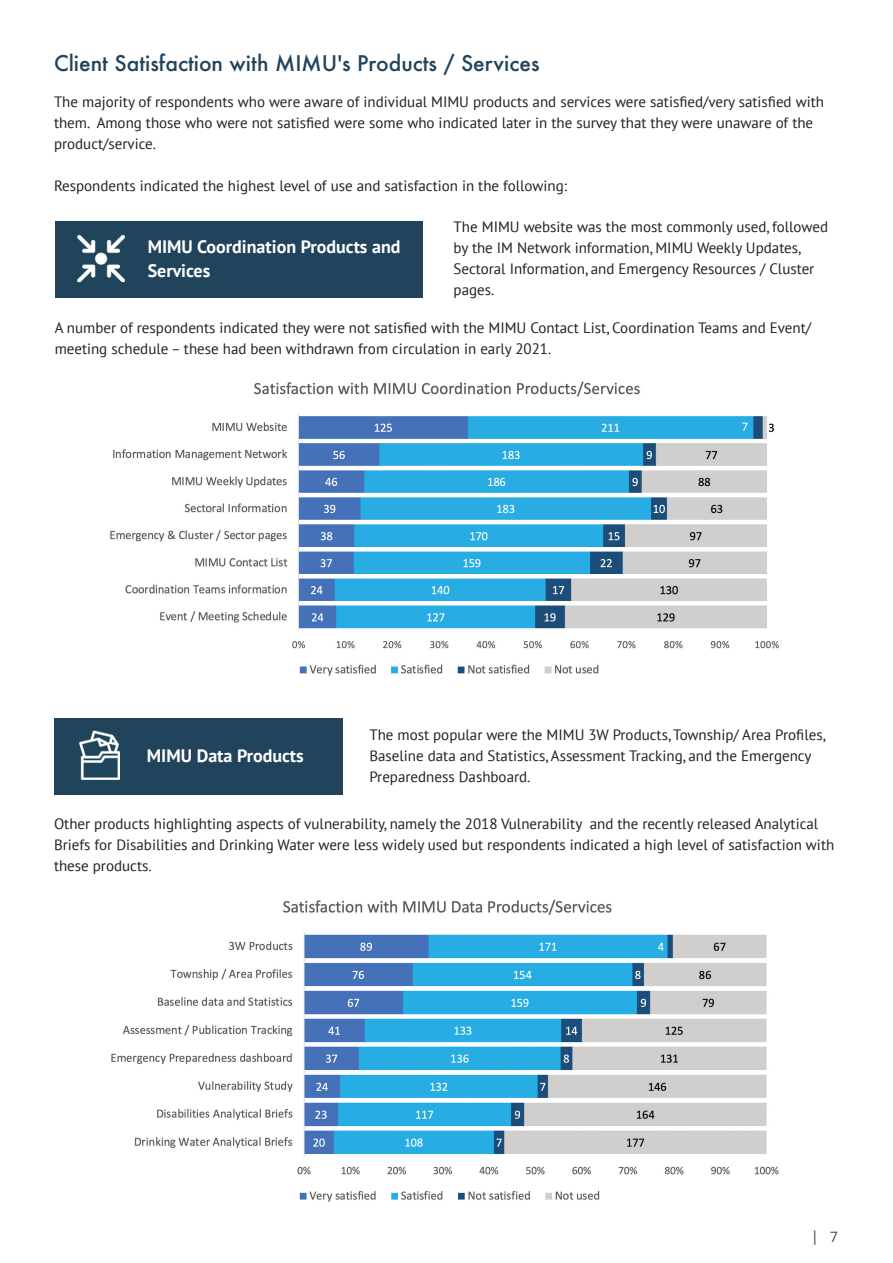
<style>
.page{position:relative;width:893px;height:1263px;background:#fff}
.page>*{position:absolute;margin:0;border:0;box-sizing:border-box;transform-origin:0 0}
.t1{font:500 21px "Futura";color:#21435c}
.t2{font:700 18px/24px "PT Sans";color:#fff}
.t3{font:15px/21px "PT Sans";color:#231f20}
</style>
<div class="page">
<div style="left:55px;top:221px;width:368px;height:77px;background:#21435c"></div>
<div style="left:54px;top:718px;width:288px;height:76px;background:#21435c"></div>
<img style="left:110px;top:381px;width:669px;height:295px">
<img style="left:111px;top:899px;width:668px;height:303px">
<img style="left:77px;top:235px;width:48px;height:48px">
<img style="left:78px;top:730px;width:42px;height:50px">
<h1 class="t1" style="left:54px;top:48px;width:487px">Client Satisfaction with MIMU's Products / Services</h1>
<p class="t3" style="left:54px;top:91px;width:771px">The majority of respondents who were aware of individual MIMU products and services were satisfied/very satisfied with them. Among those who were not satisfied were some who indicated later in the survey that they were unaware of the product/service.</p>
<p class="t3" style="left:54px;top:175px;width:515px">Respondents indicated the highest level of use and satisfaction in the following:</p>
<p class="t2" style="left:148px;top:234px;width:254px">MIMU Coordination Products and<br>Services</p>
<p class="t3" style="left:454px;top:216px;width:376px">The MIMU website was the most commonly used, followed by the IM Network information, MIMU Weekly Updates, Sectoral Information, and Emergency Resources / Cluster pages.</p>
<p class="t3" style="left:55px;top:317px;width:758px">A number of respondents indicated they were not satisfied with the MIMU Contact List, Coordination Teams and Event/ meeting schedule – these had been withdrawn from circulation in early 2021.</p>
<p class="t2" style="left:147px;top:743px;width:158px">MIMU Data Products</p>
<p class="t3" style="left:369px;top:724px;width:458px">The most popular were the MIMU 3W Products, Township/ Area Profiles,<br>Baseline data and Statistics, Assessment Tracking, and the Emergency<br>Preparedness Dashboard.</p>
<p class="t3" style="left:54px;top:813px;width:782px">Other products highlighting aspects of vulnerability, namely the 2018 Vulnerability and the recently released Analytical<br>Briefs for Disabilities and Drinking Water were less widely used but respondents indicated a high level of satisfaction with these products.</p>
</div>
